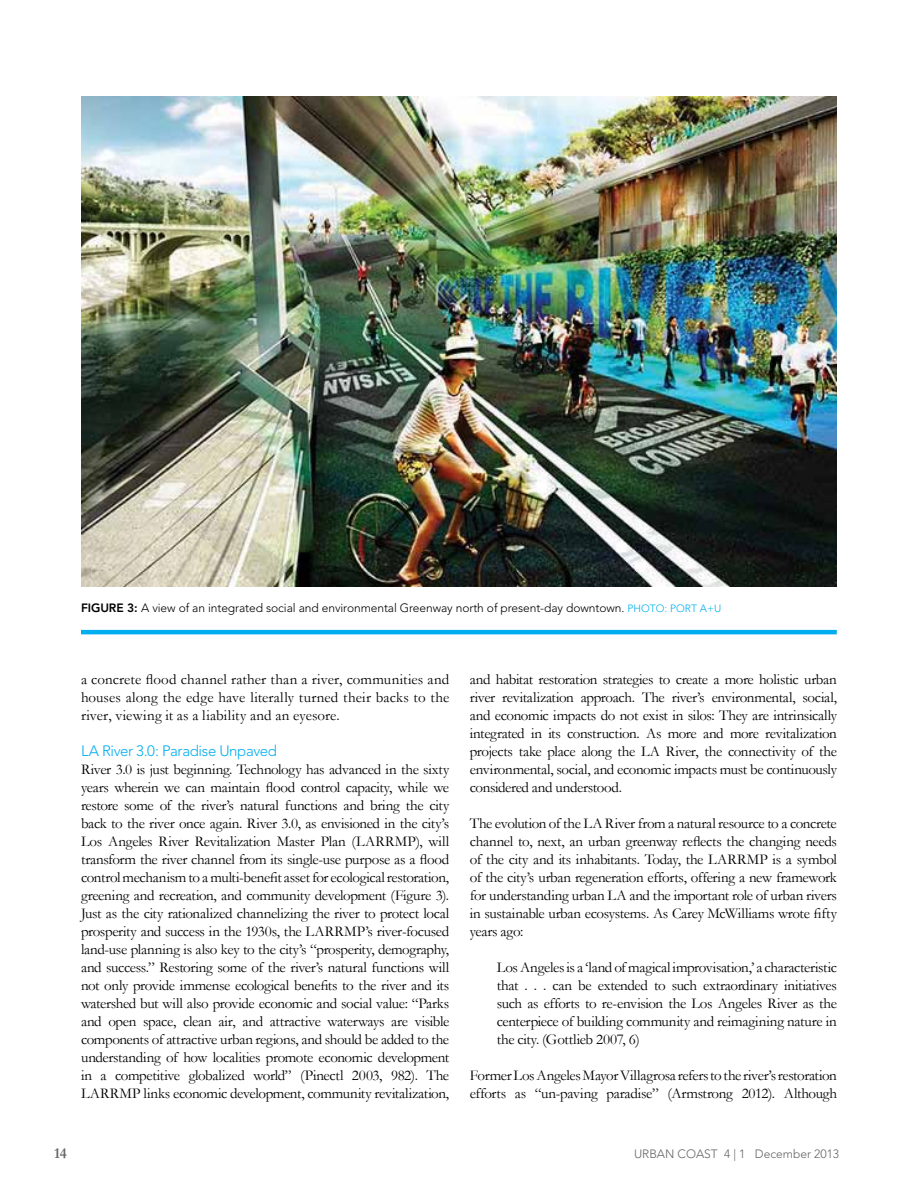
<style>
.page{position:relative;width:918px;height:1188px;background:#fff}
.page>*{position:absolute;margin:0;border:0;box-sizing:border-box;transform-origin:0 0}
.t1{font:15px/18px "Garamond";letter-spacing:-.02em;color:#000;text-align:justify}
.t2{font:300 15px "Avenir";letter-spacing:-.025em;color:#00aeef}
.t3{font:700 15px "Garamond";color:#636466}
.t4{font:300 12px "Avenir";letter-spacing:-.005em;color:#000}
.t5{font:300 12px "Avenir";color:#636466}
.t6{font:300 10.5px "Avenir";color:#00aeef}
.s1{font-weight:800}
.s2{font-size:10.5px;color:#00aeef}
</style>
<div class="page">
<img style="left:81px;top:97px;width:756px;height:489px">
<hr style="left:81px;top:630px;width:756px;height:4px;background:#00aeef">
<p class="t4" style="left:81px;top:601px;width:569px"><span class="s1">FIGURE 3:</span> A view of an integrated social and environmental Greenway north of present-day downtown. <span class="s2">photo</span></p>
<p class="t6" style="left:665px;top:602px;width:58px">: PORT A+U</p>
<p class="t1" style="left:81px;top:670px;width:370px">a concrete flood channel rather than a river, communities and houses along the edge have literally turned their backs to the river, viewing it as a liability and an eyesore.</p>
<p class="t2" style="left:81px;top:742px;width:198px">LA River 3.0: Paradise Unpaved</p>
<p class="t1" style="left:81px;top:760px;width:370px">River 3.0 is just beginning. Technology has advanced in the sixty years wherein we can maintain flood control capacity, while we restore some of the river’s natural functions and bring the city back to the river once again. River 3.0, as envisioned in the city’s Los Angeles River Revitalization Master Plan (LARRMP), will transform the river channel from its single-use purpose as a flood control mechanism to a multi-benefit asset for ecological restoration, greening and recreation, and community development (Figure 3).<br>Just as the city rationalized channelizing the river to protect local prosperity and success in the 1930s, the LARRMP’s river-focused land-use planning is also key to the city’s “prosperity, demography, and success.” Restoring some of the river’s natural functions will not only provide immense ecological benefits to the river and its watershed but will also provide economic and social value: “Parks and open space, clean air, and attractive waterways are visible components of attractive urban regions, and should be added to the understanding of how localities promote economic development in a competitive globalized world” (Pinectl 2003, 982). The LARRMP links economic development, community revitalization,</p>
<p class="t1" style="left:470px;top:670px;width:369px">and habitat restoration strategies to create a more holistic urban river revitalization approach. The river’s environmental, social, and economic impacts do not exist in silos: They are intrinsically integrated in its construction. As more and more revitalization projects take place along the LA River, the connectivity of the environmental, social, and economic impacts must be continuously considered and understood.</p>
<p class="t1" style="left:470px;top:814px;width:369px">The evolution of the LA River from a natural resource to a concrete channel to, next, an urban greenway reflects the changing needs of the city and its inhabitants. Today, the LARRMP is a symbol of the city’s urban regeneration efforts, offering a new framework for understanding urban LA and the important role of urban rivers in sustainable urban ecosystems. As Carey McWilliams wrote fifty years ago:</p>
<p class="t1" style="left:497px;top:958px;width:342px">Los Angeles is a ‘land of magical improvisation,’ a characteristic that . . . can be extended to such extraordinary initiatives such as efforts to re-envision the Los Angeles River as the centerpiece of building community and reimagining nature in the city. (Gottlieb 2007, 6)</p>
<p class="t1" style="left:470px;top:1066px;width:369px">Former Los Angeles Mayor Villagrosa refers to the river’s restoration efforts as “un-paving paradise” (Armstrong 2012). Although</p>
<p class="t3" style="left:54px;top:1144px;width:14px">14</p>
<p class="t5" style="left:634px;top:1146px;width:207px">URBAN COAST 4 | 1 December 2013</p>
</div>
